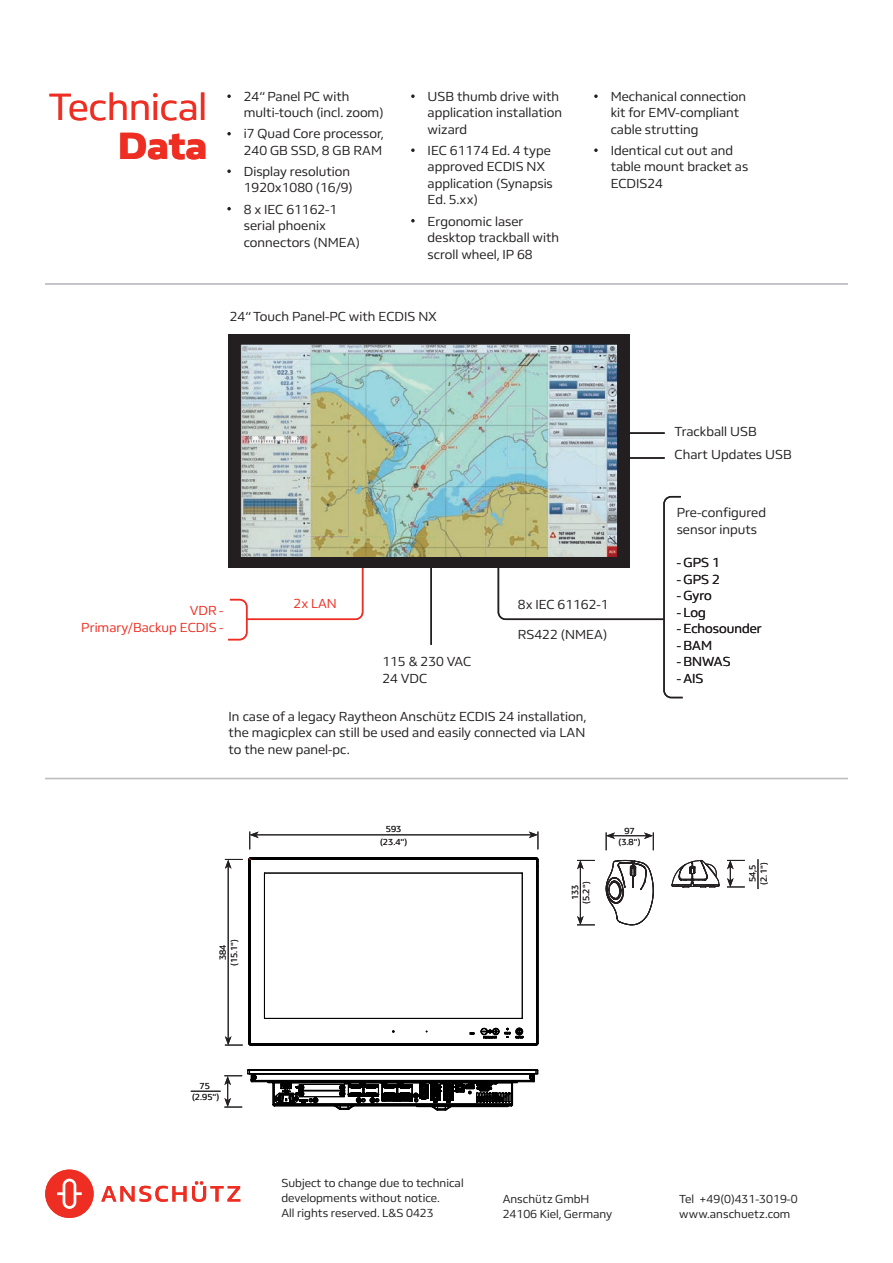
<style>
.page{position:relative;width:893px;height:1263px;background:#fff}
.page>*{position:absolute;margin:0;border:0;box-sizing:border-box;transform-origin:0 0}
.t1{font:39px "FS Hackney";color:#ee2e22}
.t2{font:800 39px "FS Hackney";color:#ee2e22}
.t3{font:13.5px/16.5px "FS Hackney";color:#231f20}
.t4{font:13.5px/16.5px "FS Hackney";color:#ee2e22;text-align:right}
.t5{font:12px/15px "FS Hackney";color:#231f20}
.t6{font:9px/11.1px "FS Hackney";color:#231f20;text-align:center}
</style>
<div class="page">
<svg style="left:227px;top:94px;width:4px;height:4px"></svg>
<svg style="left:227px;top:132px;width:4px;height:3px"></svg>
<svg style="left:227px;top:169px;width:4px;height:4px"></svg>
<svg style="left:227px;top:207px;width:4px;height:3px"></svg>
<svg style="left:411px;top:94px;width:4px;height:4px"></svg>
<svg style="left:411px;top:148px;width:4px;height:4px"></svg>
<svg style="left:411px;top:219px;width:4px;height:3px"></svg>
<svg style="left:594px;top:94px;width:4px;height:4px"></svg>
<svg style="left:594px;top:148px;width:4px;height:4px"></svg>
<hr style="left:228px;top:866px;width:1px;height:173px;background:#231f20">
<svg style="left:225px;top:1036px;width:18px;height:10px"></svg>
<svg style="left:225px;top:859px;width:18px;height:10px"></svg>
<hr style="left:256px;top:834px;width:275px;height:1px;background:#231f20">
<svg style="left:249px;top:831px;width:10px;height:18px"></svg>
<svg style="left:529px;top:831px;width:10px;height:18px"></svg>
<hr style="left:580px;top:867px;width:1px;height:51px;background:#231f20">
<svg style="left:577px;top:916px;width:18px;height:10px"></svg>
<svg style="left:577px;top:860px;width:18px;height:9px"></svg>
<svg style="left:727px;top:860px;width:18px;height:28px"></svg>
<hr style="left:613px;top:835px;width:33px;height:1px;background:#231f20">
<svg style="left:606px;top:832px;width:9px;height:18px"></svg>
<svg style="left:644px;top:832px;width:10px;height:18px"></svg>
<svg style="left:228px;top:568px;width:136px;height:73px"></svg>
<svg style="left:497px;top:495px;width:186px;height:204px"></svg>
<hr style="left:430px;top:556px;width:2px;height:89px;background:#231f20">
<hr style="left:604px;top:432px;width:61px;height:2px;background:#231f20">
<hr style="left:604px;top:457px;width:61px;height:2px;background:#231f20">
<img style="left:228px;top:334px;width:402px;height:234px">
<div style="left:240px;top:344px;width:378px;height:216px;border:1px solid #231f20"></div>
<svg style="left:248px;top:857px;width:290px;height:188px"></svg>
<hr style="left:191px;top:1091px;width:30px;height:1px;background:#231f20">
<hr style="left:758px;top:859px;width:1px;height:30px;background:#231f20">
<svg style="left:224px;top:1069px;width:314px;height:41px"></svg>
<hr style="left:45px;top:283px;width:803px;height:2px;background:#bebfc2">
<hr style="left:45px;top:778px;width:803px;height:1px;background:#bebfc2">
<svg style="left:606px;top:860px;width:48px;height:65px"></svg>
<svg style="left:671px;top:859px;width:49px;height:29px"></svg>
<div style="left:45px;top:1169px;width:49px;height:49px;background:#ee2e22;border-radius:50%"></div>
<svg style="left:101px;top:1181px;width:139px;height:21px"></svg>
<svg style="left:57px;top:1179px;width:25px;height:30px"></svg>
<h1 class="t1" style="left:49px;top:81px;width:160px">Technical</h1>
<h1 class="t2" style="left:119px;top:120px;width:90px">Data</h1>
<p class="t3" style="left:244px;top:88px;width:141px">24“ Panel PC with multi-touch (incl. zoom)</p>
<p class="t3" style="left:244px;top:125px;width:142px">i7 Quad Core processor,<br>240 GB SSD, 8 GB RAM</p>
<p class="t3" style="left:244px;top:163px;width:111px">Display resolution<br>1920x1080 (16/9)</p>
<p class="t3" style="left:244px;top:200px;width:118px">8 x IEC 61162-1 serial phoenix connectors (NMEA)</p>
<p class="t3" style="left:428px;top:88px;width:136px">USB thumb drive with application installation wizard</p>
<p class="t3" style="left:428px;top:142px;width:127px">IEC 61174 Ed. 4 type approved ECDIS NX application (Synapsis<br>Ed. 5.xx)</p>
<p class="t3" style="left:428px;top:212px;width:133px">Ergonomic laser desktop trackball with scroll wheel, IP 68</p>
<p class="t3" style="left:230px;top:307px;width:209px">24“ Touch Panel-PC with ECDIS NX</p>
<p class="t3" style="left:611px;top:88px;width:137px">Mechanical connection kit for EMV-compliant cable strutting</p>
<p class="t3" style="left:611px;top:142px;width:139px">Identical cut out and table mount bracket as<br>ECDIS24</p>
<p class="t3" style="left:675px;top:419px;width:119px;line-height:23.2px">Trackball USB<br>Chart Updates USB</p>
<p class="t3" style="left:677px;top:504px;width:91px">Pre-configured sensor inputs</p>
<p class="t4" style="left:81px;top:602px;width:144px">VDR -<br>Primary/Backup ECDIS -</p>
<p class="t4" style="left:294px;top:594px;width:45px">2x LAN</p>
<p class="t3" style="left:518px;top:595px;width:92px">8x IEC 61162-1</p>
<p class="t3" style="left:518px;top:625px;width:91px">RS422 (NMEA)</p>
<p class="t3" style="left:382px;top:653px;width:90px">115 &amp; 230 VAC<br>24 VDC</p>
<p class="t3" style="left:229px;top:707px;width:359px;text-align:justify">In case of a legacy Raytheon Anschütz ECDIS 24 installation, the magicplex can still be used and easily connected via LAN to the new panel-pc.</p>
<p class="t6" style="left:228px;top:966px;width:29px;rotate:-90deg">(15.1")</p>
<p class="t6" style="left:217px;top:960px;width:17px;rotate:-90deg">384</p>
<p class="t6" style="left:386px;top:823px;width:17px">593</p>
<p class="t6" style="left:380px;top:836px;width:29px">(23.4")</p>
<p class="t6" style="left:569px;top:904px;width:23px;rotate:-90deg">133 (5.2")</p>
<p class="t6" style="left:619px;top:824px;width:23px">97 (3.8")</p>
<p class="t3" style="left:677px;top:554px;width:45px">- GPS 1</p>
<p class="t3" style="left:677px;top:571px;width:45px">- GPS 2</p>
<p class="t3" style="left:677px;top:587px;width:37px">- Gyro</p>
<p class="t3" style="left:677px;top:604px;width:30px">- Log</p>
<p class="t3" style="left:677px;top:620px;width:87px">- Echosounder</p>
<p class="t3" style="left:677px;top:637px;width:37px">- BAM</p>
<p class="t3" style="left:677px;top:653px;width:55px">- BNWAS</p>
<p class="t3" style="left:677px;top:670px;width:28px">- AIS</p>
<p class="t6" style="left:747px;top:884px;width:23px;text-align:left;rotate:-90deg">54,5 (2.1")</p>
<p class="t6" style="left:192px;top:1079px;width:29px;line-height:11.6px">75 (2.95")</p>
<p class="t5" style="left:281px;top:1175px;width:184px">Subject to change due to technical developments without notice.<br>All rights reserved. L&amp;S 0423</p>
<p class="t5" style="left:503px;top:1190px;width:111px">Anschütz GmbH<br>24106 Kiel, Germany</p>
<p class="t5" style="left:679px;top:1190px;width:120px">Tel +49(0)431-3019-0 www.anschuetz.com</p>
</div>
